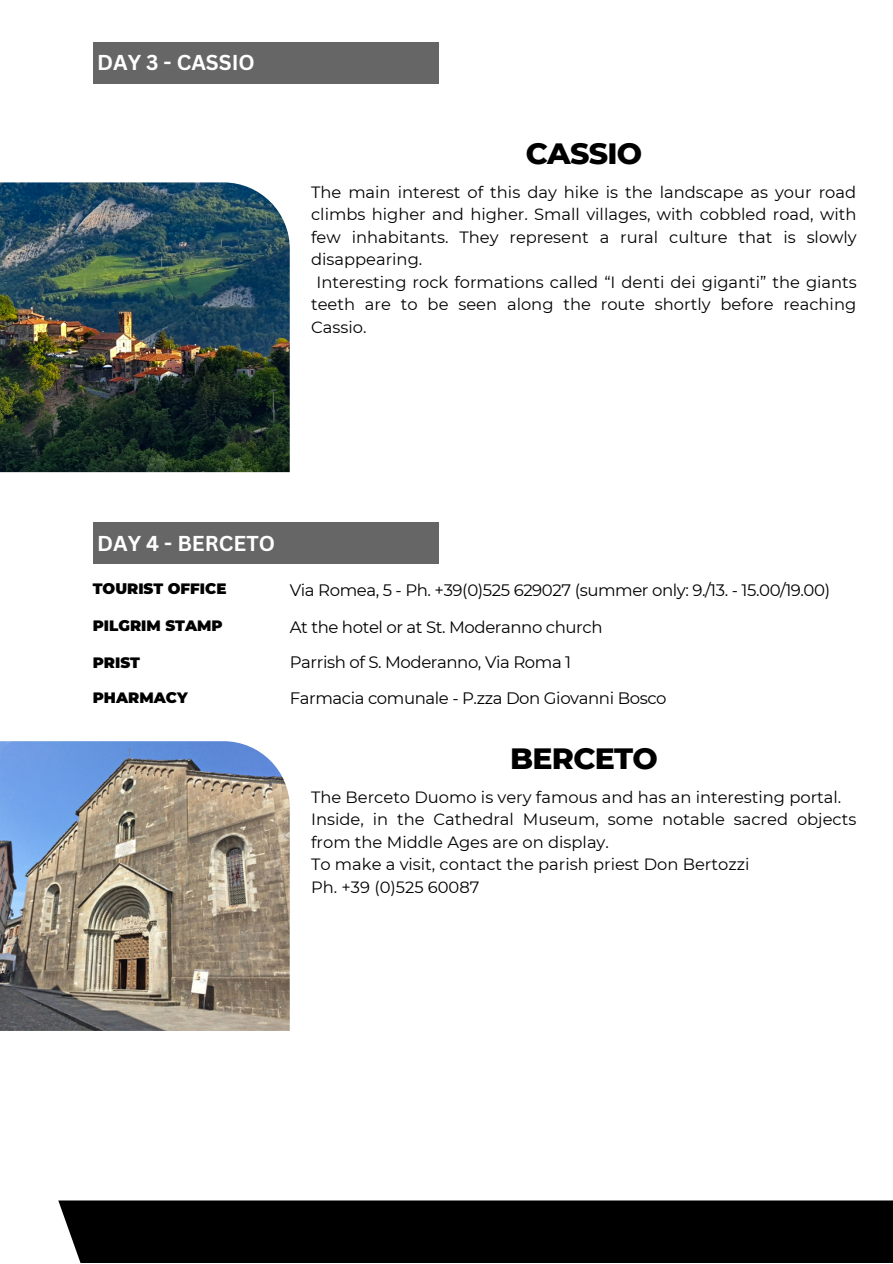
<style>
.page{position:relative;width:893px;height:1264px;background:#fff}
.page>*{position:absolute;margin:0;border:0;box-sizing:border-box;transform-origin:0 0}
.t1{font:800 30px "Montserrat";letter-spacing:-.025em;color:#000}
.t2{font:700 21px "Canva Sans";color:#fff}
.t3{font:16.5px "Montserrat";letter-spacing:-.025em;color:#000}
.t4{font:16.35px/22.5px "Montserrat";color:#000;text-align:justify}
.t5{font:900 15px "Montserrat";color:#000}
</style>
<div class="page">
<div style="left:58px;top:1200px;width:834px;height:62px;background:#000"></div>
<img style="left:0;top:182px;width:290px;height:290px">
<div style="left:93px;top:522px;width:345px;height:42px;background:#666"></div>
<img style="left:0;top:741px;width:290px;height:289px">
<div style="left:93px;top:42px;width:345px;height:42px;background:#666"></div>
<p class="t2" style="left:97px;top:48px;width:159px">DAY 3 - CASSIO</p>
<p class="t1" style="left:526px;top:135px;width:118px">CASSIO</p>
<p class="t4" style="left:311px;top:180px;width:547px">The main interest of this day hike is the landscape as your road climbs higher and higher. Small villages, with cobbled road, with few inhabitants. They represent a rural culture that is slowly disappearing.</p>
<p class="t4" style="left:311px;top:270px;width:547px;text-indent:5px">Interesting rock formations called “I denti dei giganti” the giants teeth are to be seen along the route shortly before reaching Cassio.</p>
<p class="t2" style="left:97px;top:528px;width:179px">DAY 4 - BERCETO</p>
<p class="t5" style="left:93px;top:579px;width:135px">TOURIST OFFICE</p>
<p class="t3" style="left:290px;top:580px;width:542px">Via Romea, 5 - Ph. +39(0)525 629027 (summer only: 9./13. - 15.00/19.00)</p>
<p class="t5" style="left:93px;top:616px;width:131px">PILGRIM STAMP</p>
<p class="t3" style="left:290px;top:616px;width:314px">At the hotel or at St. Moderanno church</p>
<p class="t5" style="left:93px;top:653px;width:49px">PRIST</p>
<p class="t3" style="left:290px;top:652px;width:283px">Parrish of S. Moderanno, Via Roma 1</p>
<p class="t5" style="left:93px;top:688px;width:96px">PHARMACY</p>
<p class="t3" style="left:290px;top:688px;width:378px">Farmacia comunale - P.zza Don Giovanni Bosco</p>
<p class="t1" style="left:510px;top:740px;width:149px">BERCETO</p>
<p class="t4" style="left:311px;top:785px;width:531px">The Berceto Duomo is very famous and has an interesting portal.</p>
<p class="t4" style="left:311px;top:808px;width:546px">Inside, in the Cathedral Museum, some notable sacred objects from the Middle Ages are on display.</p>
<p class="t4" style="left:311px;top:853px;width:440px">To make a visit, contact the parish priest Don Bertozzi</p>
<p class="t4" style="left:311px;top:875px;width:170px">Ph. +39 (0)525 60087</p>
</div>
